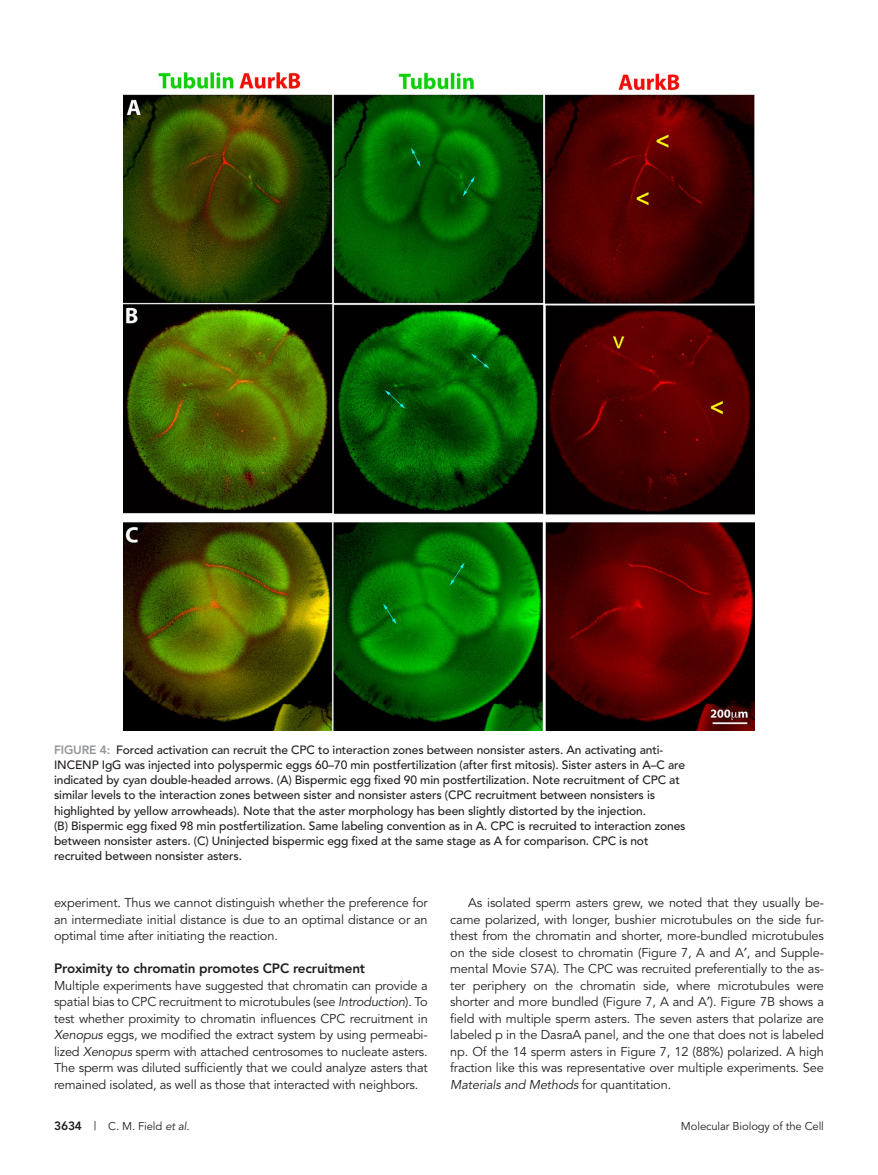
<style>
.page{position:relative;width:878px;height:1175px;background:#fff}
.page>*{position:absolute;margin:0;border:0;box-sizing:border-box;transform-origin:0 0}
.t1{font:800 13.5px "Avenir";letter-spacing:-.01em;color:#231f20}
.Para{font:12.75px/16.5px "Avenir";letter-spacing:-.01em;color:#231f20;text-align:justify}
.ParaFL{font:12.75px/16.5px "Avenir";letter-spacing:-.015em;color:#231f20;text-align:justify}
.FigCaption_35_5p{font:500 12px/15px "Avenir";letter-spacing:-.01em;color:#231f20}
.t2{font:11.25px "Avenir";letter-spacing:-.01em;color:#231f20}
.s1{font-weight:800;color:#939598}
.s2{font-style:italic}
.s3{font-weight:800;font-size:12px}
.s4{font-size:12px}
</style>
<div class="page">
<img style="left:124px;top:72px;width:630px;height:658px">
<p class="FigCaption_35_5p" style="left:54px;top:743px;width:633px"><span class="s1">FIGURE 4:</span> Forced activation can recruit the CPC to interaction zones between nonsister asters. An activating anti-INCENP IgG was injected into polyspermic eggs 60–70 min postfertilization (after first mitosis). Sister asters in A–C are indicated by cyan double-headed arrows. (A) Bispermic egg fixed 90 min postfertilization. Note recruitment of CPC at similar levels to the interaction zones between sister and nonsister asters (CPC recruitment between nonsisters is highlighted by yellow arrowheads). Note that the aster morphology has been slightly distorted by the injection.<br>(B) Bispermic egg fixed 98 min postfertilization. Same labeling convention as in A. CPC is recruited to interaction zones between nonsister asters. (C) Uninjected bispermic egg fixed at the same stage as A for comparison. CPC is not recruited between nonsister asters.</p>
<p class="ParaFL" style="left:54px;top:894px;width:375px">experiment. Thus we cannot distinguish whether the preference for an intermediate initial distance is due to an optimal distance or an optimal time after initiating the reaction.</p>
<h2 class="t1" style="left:54px;top:960px;width:313px">Proximity to chromatin promotes CPC recruitment</h2>
<p class="ParaFL" style="left:54px;top:977px;width:375px">Multiple experiments have suggested that chromatin can provide a spatial bias to CPC recruitment to microtubules (see <span class="s2">Introduction</span>). To test whether proximity to chromatin influences CPC recruitment in <span class="s2">Xenopus</span> eggs, we modified the extract system by using permeabi&shy;lized <span class="s2">Xenopus</span> sperm with attached centrosomes to nucleate asters.<br>The sperm was diluted sufficiently that we could analyze asters that remained isolated, as well as those that interacted with neighbors.</p>
<p class="Para" style="left:450px;top:894px;width:375px;text-indent:18px">As isolated sperm asters grew, we noted that they usually be&shy;came polarized, with longer, bushier microtubules on the side fur&shy;thest from the chromatin and shorter, more-bundled microtubules on the side closest to chromatin (Figure 7, A and A , and Supple&shy;mental Movie S7A). The CPC was recruited preferentially to the as&shy;ter periphery on the chromatin side, where microtubules were shorter and more bundled (Figure 7, A and A ). Figure 7B shows a field with multiple sperm asters. The seven asters that polarize are labeled p in the DasraA panel, and the one that does not is labeled np. Of the 14 sperm asters in Figure 7, 12 (88%) polarized. A high fraction like this was representative over multiple experiments. See <span class="s2">Materials and Methods</span> for quantitation.</p>
<p class="t2" style="left:54px;top:1119px;width:137px"><span class="s3">3634</span> <span class="s4">|</span> C. M. Field <span class="s2">et al</span>.</p>
<p class="t2" style="left:681px;top:1119px;width:144px">Molecular Biology of the Cell</p>
</div>
